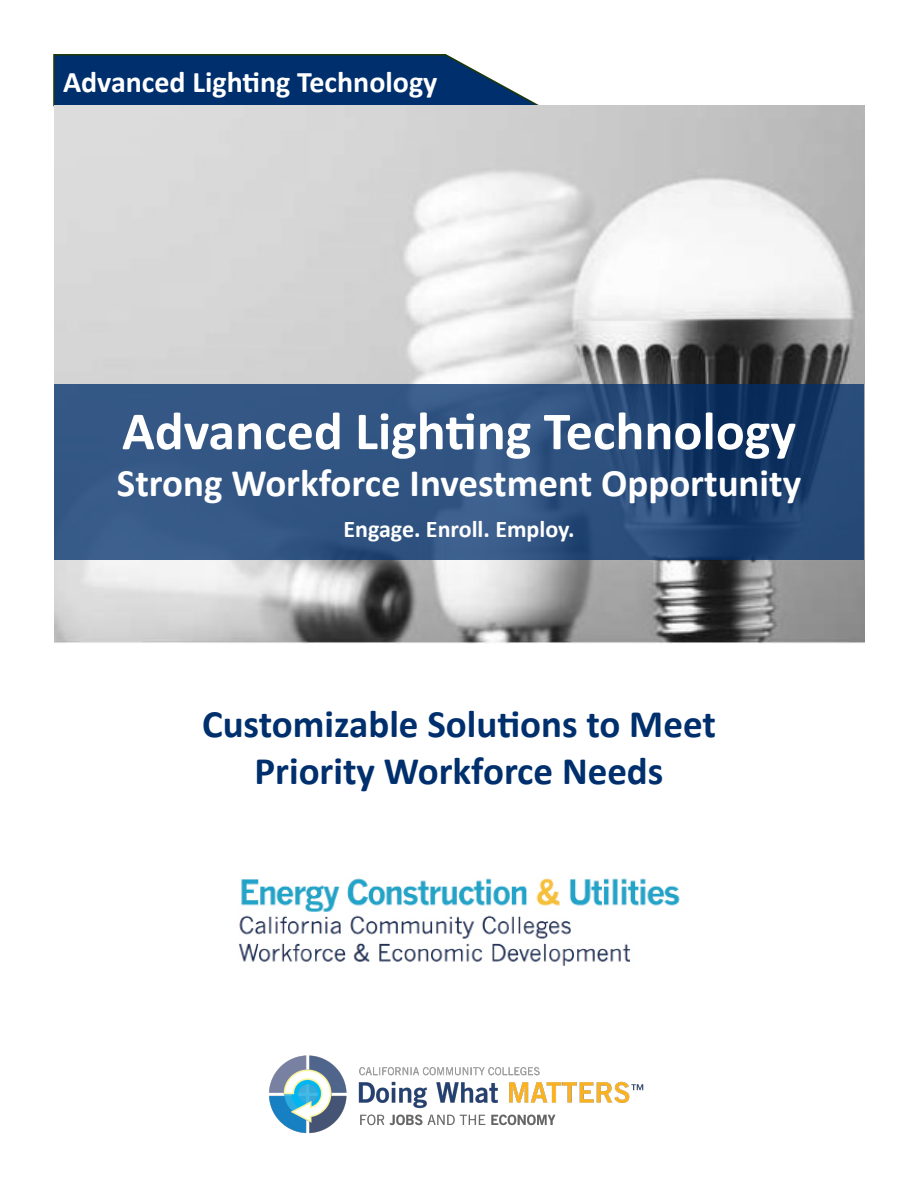
<style>
.page{position:relative;width:918px;height:1188px;background:#fff}
.page>*{position:absolute;margin:0;border:0;box-sizing:border-box;transform-origin:0 0}
.t1{font:700 54px "Calibri";color:#fff}
.t2{font:700 39px/46.8px "Calibri";color:#002f6d;text-align:center}
.t3{font:700 39px "Calibri";color:#fff}
.t4{font:700 30px "Calibri";color:#fff}
.t5{font:700 24px "Calibri";color:#fff}
</style>
<div class="page">
<svg style="left:53px;top:54px;width:490px;height:53px;background:#1e477a"></svg>
<img style="left:54px;top:106px;width:811px;height:537px">
<svg style="left:54px;top:384px;width:810px;height:176px;background:#2c4f7d"></svg>
<img style="left:238px;top:878px;width:442px;height:88px">
<img style="left:269px;top:1055px;width:374px;height:79px">
<p class="t4" style="left:63px;top:64px;width:376px">Advanced Lighting Technology</p>
<p class="t1" style="left:122px;top:398px;width:676px">Advanced Lighting Technology</p>
<p class="t3" style="left:117px;top:459px;width:686px">Strong Workforce Investment Opportunity</p>
<p class="t5" style="left:344px;top:515px;width:232px">Engage. Enroll. Employ.</p>
<p class="t2" style="left:202px;top:699px;width:515px">Customizable Solutions to Meet<br>Priority Workforce Needs</p>
</div>
